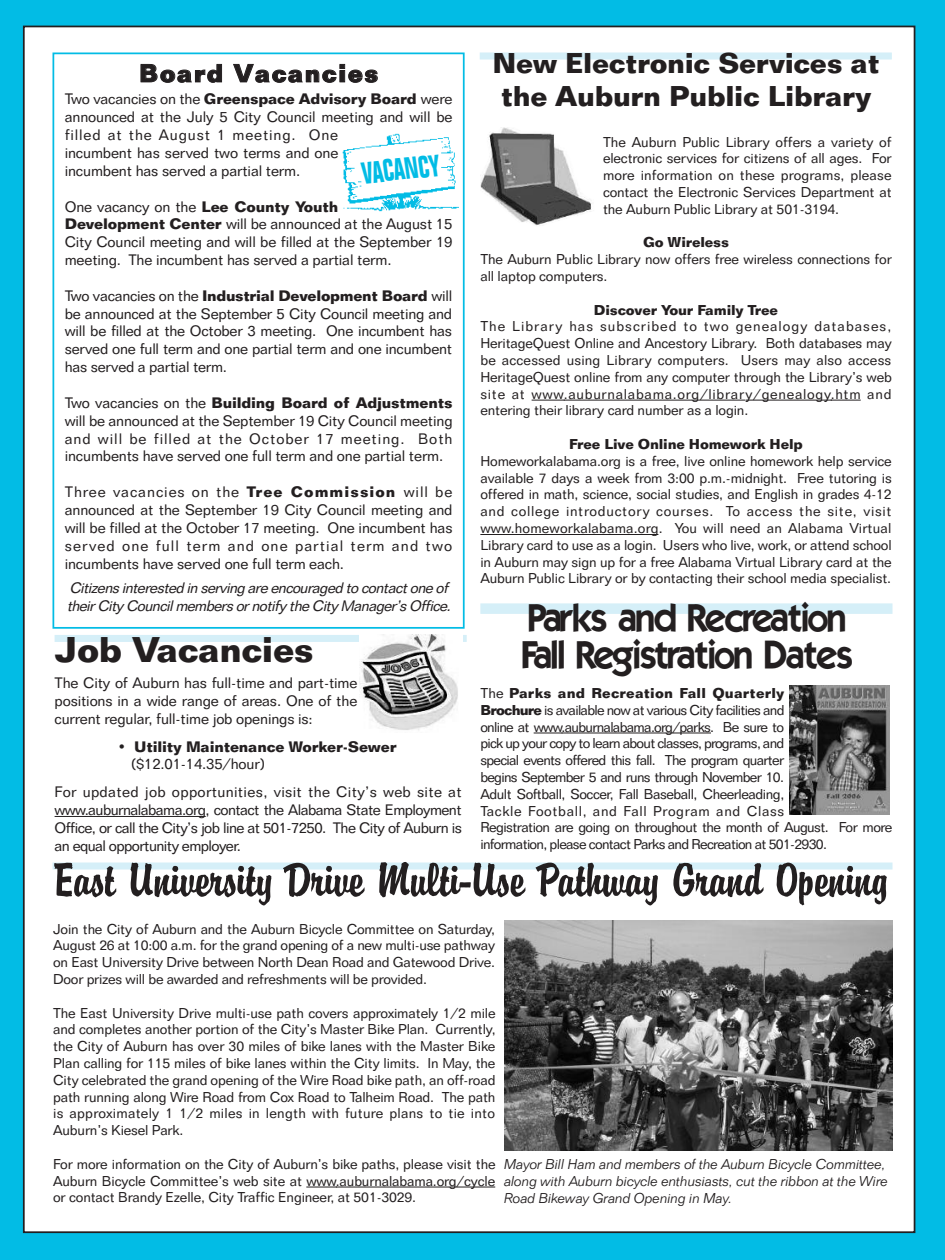
<style>
.page{position:relative;width:945px;height:1260px;background:#02bce5}
.page>*{position:absolute;margin:0;border:0;box-sizing:border-box;transform-origin:0 0}
.t1{font:50.75px "Brody D";letter-spacing:-.01em;color:#231f20}
.t2{font:38.5px/36.8px "Elegance 104";letter-spacing:-.01em;color:#231f20}
.t3{font:700 35px "Folio BT";letter-spacing:-.015em;color:#231f20}
.t4{font:700 condensed 30.1px "Folio BT";color:#02bce5;scale:.83 1}
.t5{font:700 28px/33.6px "Folio BT";letter-spacing:-.015em;color:#231f20;text-align:center}
.t6{font:700 24.5px "Folio BT";letter-spacing:.065em;color:#231f20}
.t7{font:14.88px/17.8px "Folio BT";letter-spacing:-.01em;color:#231f20;text-align:justify}
.t8{font:italic 14.88px/17.8px "Folio BT";color:#231f20}
.t9{font:700 14.88px/17.8px "Folio BT";letter-spacing:-.015em;color:#231f20}
.t10{font:14px/16.8px "Folio BT";letter-spacing:-.015em;color:#231f20;text-align:justify}
.t11{font:14px/16.8px "Folio BT";letter-spacing:-.05em;color:#231f20}
.t12{font:italic 300 14px/16.8px "Folio BT";letter-spacing:-.01em;color:#231f20}
.t13{font:700 14px "Folio BT";letter-spacing:-.015em;color:#231f20}
.s1{font-weight:700}
.s2{font-weight:400}
</style>
<div class="page">
<div style="left:24px;top:26px;width:891px;height:1206px;background:#fff"></div>
<div style="left:52px;top:52px;width:413px;height:577px;border:2px solid #02bce5"></div>
<img style="left:342px;top:133px;width:116px;height:78px">
<div style="left:480px;top:52px;width:412px;height:8px;background:#d5eff8"></div>
<hr style="left:532px;top:400px;width:33px;height:1px;background:#231f20">
<hr style="left:564px;top:400px;width:128px;height:1px;background:#231f20">
<hr style="left:692px;top:400px;width:53px;height:1px;background:#231f20">
<hr style="left:745px;top:400px;width:87px;height:1px;background:#231f20">
<hr style="left:831px;top:400px;width:30px;height:1px;background:#231f20">
<hr style="left:480px;top:534px;width:32px;height:1px;background:#231f20">
<hr style="left:511px;top:534px;width:140px;height:1px;background:#231f20">
<img style="left:480px;top:127px;width:112px;height:99px">
<div style="left:52px;top:863px;width:840px;height:7px;background:#d5eff8"></div>
<hr style="left:306px;top:1187px;width:31px;height:1px;background:#231f20">
<hr style="left:336px;top:1187px;width:113px;height:1px;background:#231f20">
<hr style="left:449px;top:1187px;width:46px;height:1px;background:#231f20">
<img style="left:504px;top:921px;width:388px;height:229px">
<div style="left:55px;top:635px;width:412px;height:7px;background:#d5eff8"></div>
<hr style="left:55px;top:816px;width:31px;height:1px;background:#231f20">
<hr style="left:85px;top:816px;width:113px;height:1px;background:#231f20">
<img style="left:359px;top:634px;width:104px;height:96px">
<div style="left:480px;top:603px;width:412px;height:11px;background:#d5eff8"></div>
<svg style="left:534px;top:733px;width:28px;height:1px"></svg>
<hr style="left:562px;top:733px;width:103px;height:1px;background:#231f20">
<hr style="left:665px;top:733px;width:46px;height:1px;background:#231f20">
<img style="left:790px;top:685px;width:100px;height:130px">
<h3 class="t6" style="left:139px;top:64px;width:241px">Board Vacancies</h3>
<p class="t7" style="left:65px;top:92px;width:389px;text-align:left">Two vacancies on the <span class="s1">Greenspace Advisory Board</span> were announced at the July 5 City Council meeting and will be filled at the August 1 meeting. One<br>incumbent has served two terms and one<br>incumbent has served a partial term.</p>
<p class="t7" style="left:65px;top:199px;width:389px;text-align:left">One vacancy on the <span class="s1">Lee County Youth<br>Development Center</span> will be announced at the August 15<br>City Council meeting and will be filled at the September 19 meeting. The incumbent has served a partial term.</p>
<p class="t7" style="left:65px;top:288px;width:389px">Two vacancies on the <span class="s1">Industrial Development Board</span> will be announced at the September 5 City Council meeting and will be filled at the October 3 meeting. One incumbent has served one full term and one partial term and one incumbent has served a partial term.</p>
<p class="t7" style="left:65px;top:395px;width:389px">Two vacancies on the <span class="s1">Building Board of Adjustments </span>will be announced at the September 19 City Council meeting and will be filled at the October 17 meeting. Both incumbents have served one full term and one partial term.</p>
<p class="t7" style="left:65px;top:484px;width:389px">Three vacancies on the <span class="s1">Tree Commission</span> will be announced at the September 19 City Council meeting and will be filled at the October 17 meeting. One incumbent has served one full term and one partial term and two incumbents have served one full term each.</p>
<p class="t8" style="left:67px;top:580px;width:388px">Citizens interested in serving are encouraged to contactone of theirCity Councilmembers ornotify the City Manager’s Office.</p>
<h3 class="t4" style="left:361px;top:162px;width:96px;rotate:-6deg">VACANCY</h3>
<h3 class="t3" style="left:55px;top:637px;width:261px">Job Vacancies</h3>
<p class="t7" style="left:55px;top:676px;width:304px">The City of Auburn has full-time and part-time positions in a wide range of areas. One of the current regular, full-time job openings is:</p>
<p class="t9" style="left:131px;top:739px;width:267px;text-indent:-13px"><span class="s2">•</span> Utility Maintenance Worker-Sewer <span class="s2">($12.01-14.35/hour)</span></p>
<p class="t7" style="left:55px;top:784px;width:409px">For updated job opportunities, visit the City’s web site at www.auburnalabama.org, contact the Alabama State Employment Office, or call the City’s job line at 501-7250. The City of Auburn is an equal opportunity employer.</p>
<h3 class="t5" style="left:492px;top:49px;width:389px">New Electronic Services at the Auburn Public Library</h3>
<p class="t10" style="left:603px;top:135px;width:290px">The Auburn Public Library offers a variety of electronic services for citizens of all ages. For more information on these programs, please contact the Electronic Services Department at the Auburn Public Library at 501-3194.</p>
<p class="t13" style="left:643px;top:237px;width:87px">Go Wireless</p>
<p class="t10" style="left:480px;top:252px;width:413px">The Auburn Public Library now offers free wireless connections for all laptop computers.</p>
<p class="t13" style="left:594px;top:305px;width:186px">Discover Your Family Tree</p>
<p class="t10" style="left:480px;top:320px;width:413px">The Library has subscribed to two genealogy databases, HeritageQuest Online and Ancestory Library. Both databases may be accessed using Library computers. Users may also access HeritageQuest online from any computer through the Library’s web site at www.auburnalabama.org/library/genealogy.htm and entering their library card number as a login.</p>
<p class="t13" style="left:569px;top:439px;width:235px">Free Live Online Homework Help</p>
<p class="t10" style="left:480px;top:454px;width:413px">Homeworkalabama.org is a free, live online homework help service available 7 days a week from 3:00 p.m.-midnight. Free tutoring is offered in math, science, social studies, and English in grades 4-12 and college introductory courses. To access the site, visit www.homeworkalabama.org. You will need an Alabama Virtual Library card to use as a login. Users who live, work, or attend school in Auburn may sign up for a free Alabama Virtual Library card at the Auburn Public Library or by contacting their school media specialist.</p>
<h2 class="t2" style="left:521px;top:599px;width:332px">Parks and Recreation<br>Fall Registration Dates</h2>
<p class="t11" style="left:480px;top:686px;width:413px">The <span class="s1">Parks and Recreation Fall Quarterly<br>Brochure</span> is available now at various City facilities and<br>online at www.auburnalabama.org/parks. Be sure to<br>pick up your copy to learn about classes, programs, and<br>special events offered this fall. The program quarter<br>begins September 5 and runs through November 10.<br>Adult Softball, Soccer, Fall Baseball, Cheerleading,<br>Tackle Football, and Fall Program and Class<br>Registration are going on throughout the month of August. For more information, please contact Parks and Recreation at 501-2930.</p>
<h1 class="t1" style="left:53px;top:849px;width:837px">East University Drive Multi-Use Pathway Grand Opening</h1>
<p class="t10" style="left:53px;top:922px;width:444px">Join the City of Auburn and the Auburn Bicycle Committee on Saturday, August 26 at 10:00 a.m. for the grand opening of a new multi-use pathway on East University Drive between North Dean Road and Gatewood Drive.<br>Door prizes will be awarded and refreshments will be provided.</p>
<p class="t10" style="left:53px;top:1006px;width:444px">The East University Drive multi-use path covers approximately 1/2 mile and completes another portion of the City’s Master Bike Plan. Currently, the City of Auburn has over 30 miles of bike lanes with the Master Bike Plan calling for 115 miles of bike lanes within the City limits. In May, the City celebrated the grand opening of the Wire Road bike path, an off-road path running along Wire Road from Cox Road to Talheim Road. The path is approximately 1 1/2 miles in length with future plans to tie into Auburn’s Kiesel Park.</p>
<p class="t10" style="left:53px;top:1157px;width:444px">For more information on the City of Auburn’s bike paths, please visit the Auburn Bicycle Committee’s web site at www.auburnalabama.org/cycle or contact Brandy Ezelle, City Traffic Engineer, at 501-3029.</p>
<p class="t12" style="left:504px;top:1157px;width:386px">Mayor Bill Ham and members of the Auburn Bicycle Committee, along with Auburn bicycle enthusiasts, cut the ribbon at the Wire<br>Road Bikeway Grand Opening in May.</p>
</div>
